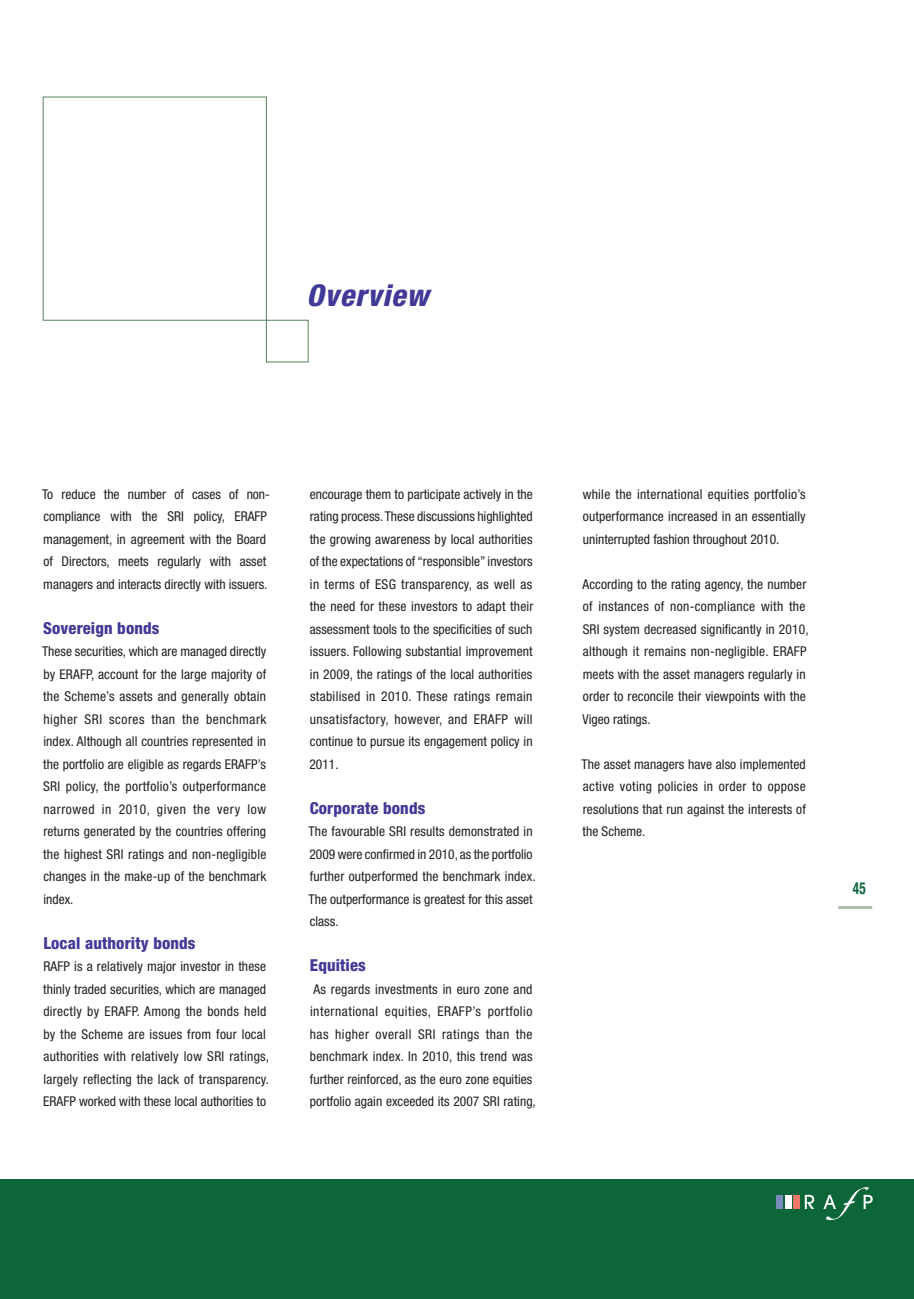
<style>
.page{position:relative;width:914px;height:1299px;background:#fff}
.page>*{position:absolute;margin:0;border:0;box-sizing:border-box;transform-origin:0 0}
._2-TITRE{font:italic 800 condensed 30px "Helvetica Neue LT";letter-spacing:.03em;color:#403997}
._1-INTER{font:800 condensed 16.5px "Helvetica Neue LT";letter-spacing:.01em;color:#403997}
.t1{font:700 condensed 16.5px "Helvetica Neue LT";color:#0c6637;scale:.8 1}
._0-TXT{font:condensed 13.5px/22.5px "Helvetica Neue LT";letter-spacing:.01em;color:#231f20;text-align:justify}
._1-INTER-2{font:condensed 13.5px/22.5px "Helvetica Neue LT";color:#231f20}
</style>
<div class="page">
<div style="left:0;top:1179px;width:914px;height:120px;background:#0c6637"></div>
<hr style="left:838px;top:906px;width:34px;height:3px;background:#aebeac">
<div style="left:266px;top:320px;width:42px;height:42px;border:1px solid #59845f"></div>
<div style="left:43px;top:97px;width:224px;height:224px;border:1px solid #59845f"></div>
<div style="left:793px;top:1195px;width:6px;height:14px;background:#ed7769"></div>
<div style="left:785px;top:1195px;width:6px;height:14px;background:#fff"></div>
<div style="left:776px;top:1195px;width:7px;height:14px;background:#788bbc"></div>
<svg style="left:804px;top:1195px;width:10px;height:14px"></svg>
<svg style="left:823px;top:1187px;width:49px;height:33px"></svg>
<p class="_2-TITRE" style="left:306px;top:276px;width:124px">Overview</p>
<p class="_1-INTER-2" style="left:42px;top:482px;width:229px">To reduce the number of cases of non&shy;compliance with the SRI policy, ERAFP management, in agreement with the Board of Directors, meets regularly with asset managers and interacts directly with issuers.</p>
<p class="_1-INTER" style="left:43px;top:617px;width:118px">Sovereign bonds</p>
<p class="_0-TXT" style="left:42px;top:640px;width:226px">These securities, which are managed directly by ERAFP, account for the large majority of the Scheme’s assets and generally obtain higher SRI scores than the benchmark index. Although all countries represented in the portfolio are eligible as regards ERAFP’s SRI policy, the portfolio’s outperformance narrowed in 2010, given the very low returns generated by the countries offering the highest SRI ratings and non-negligible changes in the make-up of the benchmark index.</p>
<p class="_1-INTER" style="left:43px;top:932px;width:154px">Local authority bonds</p>
<p class="_0-TXT" style="left:43px;top:955px;width:227px;text-align:left">RAFP is a relatively major investor in these thinly traded securities, which are managed directly by ERAFP. Among the bonds held by the Scheme are issues from four local authorities with relatively low SRI ratings, largely reflecting the lack of transparency.<br>ERAFP worked with these local authorities to</p>
<p class="_0-TXT" style="left:309px;top:482px;width:225px">encourage them to participate actively in the rating process. These discussions highlighted the growing awareness by local authorities of the expectations of “responsible” investors in terms of ESG transparency, as well as the need for these investors to adapt their assessment tools to the specificities of such issuers. Following substantial improvement in 2009, the ratings of the local authorities stabilised in 2010. These ratings remain unsatisfactory, however, and ERAFP will continue to pursue its engagement policy in 2011.</p>
<p class="_1-INTER" style="left:310px;top:797px;width:117px">Corporate bonds</p>
<p class="_0-TXT" style="left:308px;top:820px;width:228px;text-align:left">The favourable SRI results demonstrated in 2009 were confirmed in 2010, as the portfolio further outperformed the benchmark index.<br>The outperformance is greatest for this asset class.</p>
<p class="_1-INTER" style="left:310px;top:955px;width:57px">Equities</p>
<p class="_0-TXT" style="left:310px;top:977px;width:227px;text-align:left">As regards investments in euro zone and international equities, ERAFP’s portfolio has higher overall SRI ratings than the benchmark index. In 2010, this trend was further reinforced, as the euro zone equities portfolio again exceeded its 2007 SRI rating,</p>
<p class="_0-TXT" style="left:582px;top:482px;width:224px">while the international equities portfolio’s outperformance increased in an essentially uninterrupted fashion throughout 2010.</p>
<p class="_0-TXT" style="left:582px;top:572px;width:228px;text-align:left">According to the rating agency, the number of instances of non-compliance with the SRI system decreased significantly in 2010, although it remains non-negligible. ERAFP meets with the asset managers regularly in order to reconcile their viewpoints with the Vigeo ratings.</p>
<p class="_0-TXT" style="left:581px;top:752px;width:226px">The asset managers have also implemented active voting policies in order to oppose resolutions that run against the interests of the Scheme.</p>
<p class="t1" style="left:853px;top:878px;width:18px">45</p>
</div>
